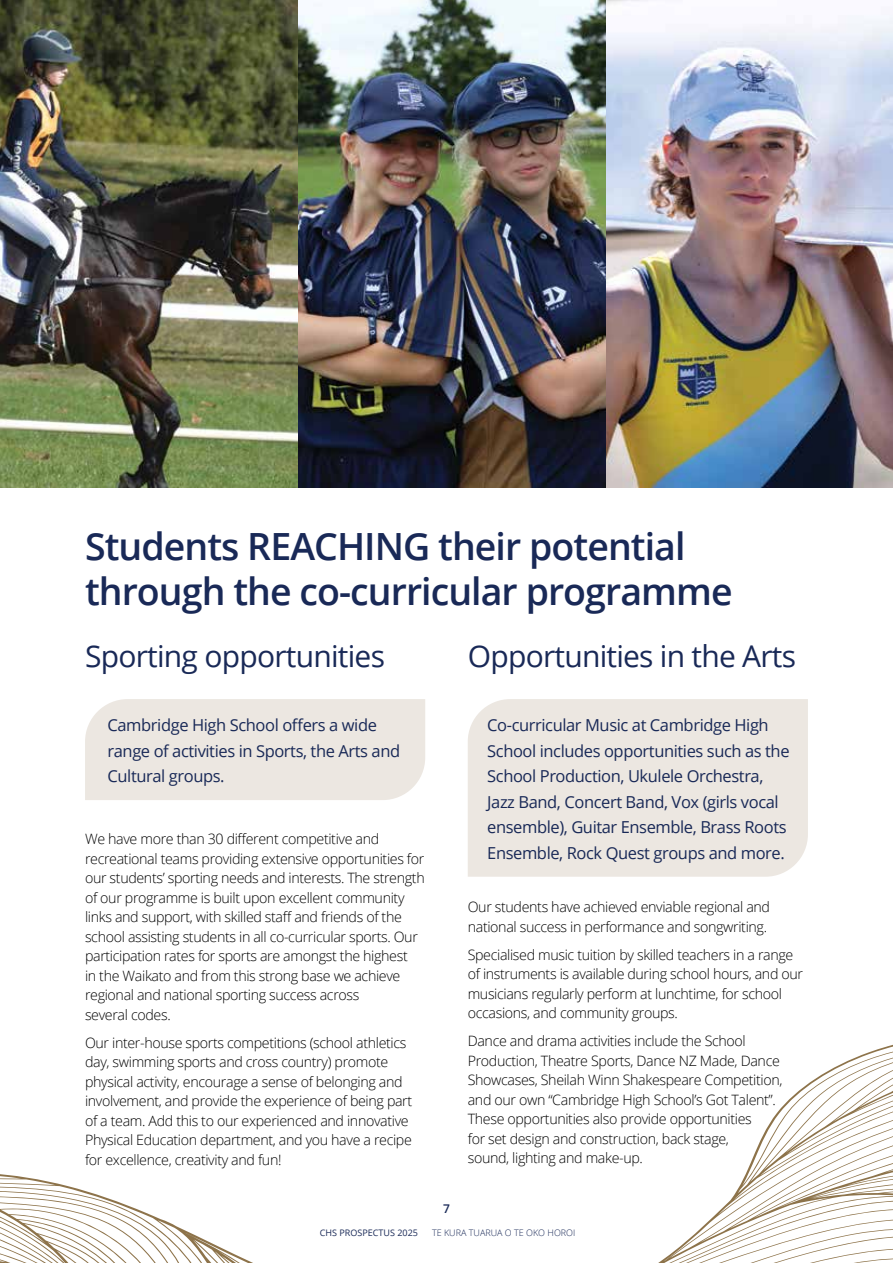
<style>
.page{position:relative;width:893px;height:1263px;background:#fff}
.page>*{position:absolute;margin:0;border:0;box-sizing:border-box;transform-origin:0 0}
.t1{font:600 37.5px/45px "Open Sans";letter-spacing:-.025em;color:#192957}
.t2{font:30px "Open Sans";letter-spacing:-.025em;color:#192957}
.t3{font:16.5px/25.5px "Open Sans";letter-spacing:-.025em;color:#192957}
.t4{font:300 14.25px/19.5px "Open Sans";letter-spacing:-.025em;color:#000}
.t5{font:600 12px "Open Sans";color:#192957}
.t6{font:300 9px "Open Sans";color:#192957}
.t7{font:9px "Open Sans";color:#192957}
</style>
<div class="page">
<svg style="left:0;top:1044px;width:893px;height:219px"></svg>
<div style="left:85px;top:699px;width:340px;height:101px;background:#ece7e1"></div>
<div style="left:468px;top:699px;width:340px;height:178px;background:#ece7e1"></div>
<img style="left:0;top:0;width:607px;height:488px">
<img style="left:607px;top:0;width:286px;height:488px">
<h1 class="t1" style="left:85px;top:523px;width:649px">Students REACHING their potential through the co-curricular programme</h1>
<h2 class="t2" style="left:85px;top:636px;width:301px">Sporting opportunities</h2>
<h2 class="t2" style="left:468px;top:636px;width:330px">Opportunities in the Arts</h2>
<p class="t3" style="left:108px;top:712px;width:294px">Cambridge High School offers a wide range of activities in Sports, the Arts and<br>Cultural groups.</p>
<p class="t4" style="left:85px;top:829px;width:341px">We have more than 30 different competitive and recreational teams providing extensive opportunities for our students’ sporting needs and interests. The strength of our programme is built upon excellent community links and support, with skilled staff and friends of the school assisting students in all co-curricular sports. Our participation rates for sports are amongst the highest<br>in the Waikato and from this strong base we achieve regional and national sporting success across<br>several codes.</p>
<p class="t4" style="left:85px;top:1033px;width:329px">Our inter-house sports competitions (school athletics day, swimming sports and cross country) promote physical activity, encourage a sense of belonging and involvement, and provide the experience of being part of a team. Add this to our experienced and innovative Physical Education department, and you have a recipe for excellence, creativity and fun!</p>
<p class="t5" style="left:443px;top:1200px;width:8px">7</p>
<p class="t3" style="left:487px;top:712px;width:304px">Co-curricular Music at Cambridge High School includes opportunities such as the School Production, Ukulele Orchestra, Jazz Band, Concert Band, Vox (girls vocal ensemble), Guitar Ensemble, Brass Roots Ensemble, Rock Quest groups and more.</p>
<p class="t4" style="left:468px;top:897px;width:304px">Our students have achieved enviable regional and national success in performance and songwriting.</p>
<p class="t4" style="left:468px;top:945px;width:337px">Specialised music tuition by skilled teachers in a range of instruments is available during school hours, and our musicians regularly perform at lunchtime, for school occasions, and community groups.</p>
<p class="t4" style="left:468px;top:1031px;width:316px">Dance and drama activities include the School Production, Theatre Sports, Dance NZ Made, Dance Showcases, Sheilah Winn Shakespeare Competition, and our own “Cambridge High School’s Got Talent”.<br>These opportunities also provide opportunities<br>for set design and construction, back stage,<br>sound, lighting and make-up.</p>
<p class="t7" style="left:320px;top:1227px;width:100px">CHS PROSPECTUS 2025</p>
<p class="t6" style="left:432px;top:1227px;width:145px">TE KURA TUARUA O TE OKO HOROI</p>
</div>
